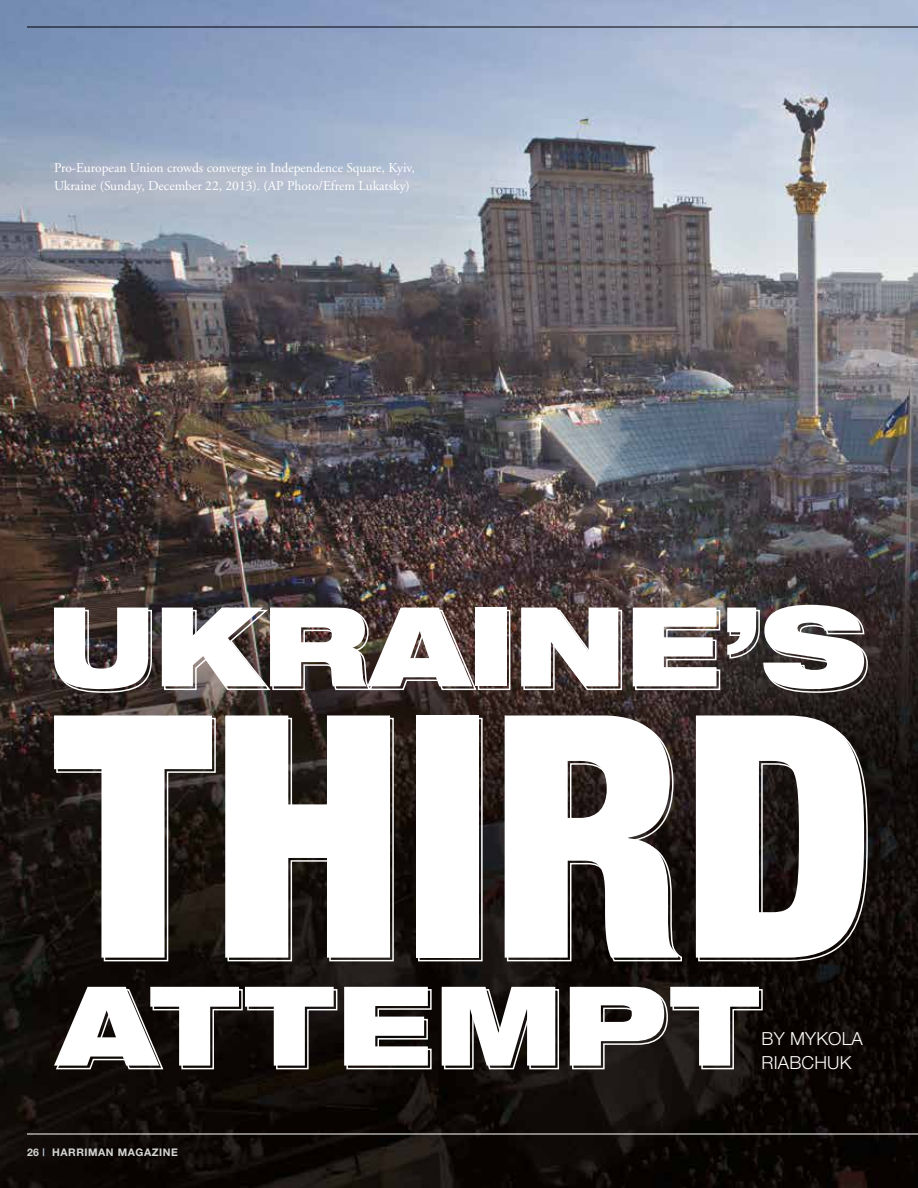
<style>
.page{position:relative;width:918px;height:1188px;background:#fff}
.page>*{position:absolute;margin:0;border:0;box-sizing:border-box;transform-origin:0 0}
.t1{font:900 condensed 339.15px "Helvetica Neue";color:#fff}
.t2{font:900 expanded 110.4px "Helvetica Neue";color:#fff}
.t3{font:900 expanded 110.4px "Helvetica Neue";letter-spacing:.03em;color:#fff}
.t4{font:300 18px/24px "Helvetica Neue";letter-spacing:.01em;color:#fff}
.t5{font:13.5px/18px "Adobe Garamond";color:#fff}
.t6{font:700 10.5px "Helvetica Neue";letter-spacing:.05em;color:#d4d6d6}
.s1{color:#bbc7d6}
</style>
<div class="page">
<img style="left:0;top:0;width:918px;height:1188px">
<hr style="left:27px;top:27px;width:891px;height:1px;background:#000">
<svg style="left:56px;top:609px;width:97px;height:85px;background:#473d3b"></svg>
<img style="left:163px;top:609px;width:315px;height:82px">
<div style="left:478px;top:610px;width:32px;height:80px;border:2px solid #fff"></div>
<svg style="left:523px;top:609px;width:100px;height:82px;background:#544542"></svg>
<img style="left:634px;top:609px;width:87px;height:82px">
<svg style="left:729px;top:606px;width:140px;height:88px;background:#413b39"></svg>
<svg style="left:56px;top:717px;width:161px;height:245px;background:#221c19"></svg>
<svg style="left:227px;top:717px;width:168px;height:245px;background:#241e1a"></svg>
<div style="left:418px;top:718px;width:65px;height:243px;border:2px solid #fff"></div>
<svg style="left:506px;top:717px;width:177px;height:245px;background:#271f1d"></svg>
<svg style="left:697px;top:717px;width:172px;height:245px;background:#201a18"></svg>
<svg style="left:55px;top:988px;width:283px;height:83px;background:#1f1a18"></svg>
<svg style="left:346px;top:988px;width:86px;height:82px;background:#2b2624"></svg>
<svg style="left:443px;top:988px;width:117px;height:82px;background:#272320"></svg>
<svg style="left:571px;top:988px;width:192px;height:82px;background:#26221f"></svg>
<hr style="left:27px;top:1134px;width:891px;height:1px;background:#fff">
<p class="t5" style="left:54px;top:159px;width:362px">Pro-European Union crowds converge in Independence Square, Kyiv,<br>Ukraine (Sunday, December 22, 2013). (AP Photo/Efrem Lukatsky)</p>
<h2 class="t2" style="left:48px;top:575px;width:295px">UKRAI</h2>
<h2 class="t2" style="left:514px;top:575px;width:349px">NE’S</h2>
<h1 class="t1" style="left:55px;top:628px;width:822px">Third</h1>
<h2 class="t3" style="left:58px;top:954px;width:702px">ATTEMPT</h2>
<h3 class="t4" style="left:762px;top:1027px;width:92px">BY MYKOLA<br>RIABCHUK</h3>
<p class="t6" style="left:27px;top:1145px;width:153px">26 <span class="s1">|</span> HARRIMAN MAGAZINE--</p>
</div>
